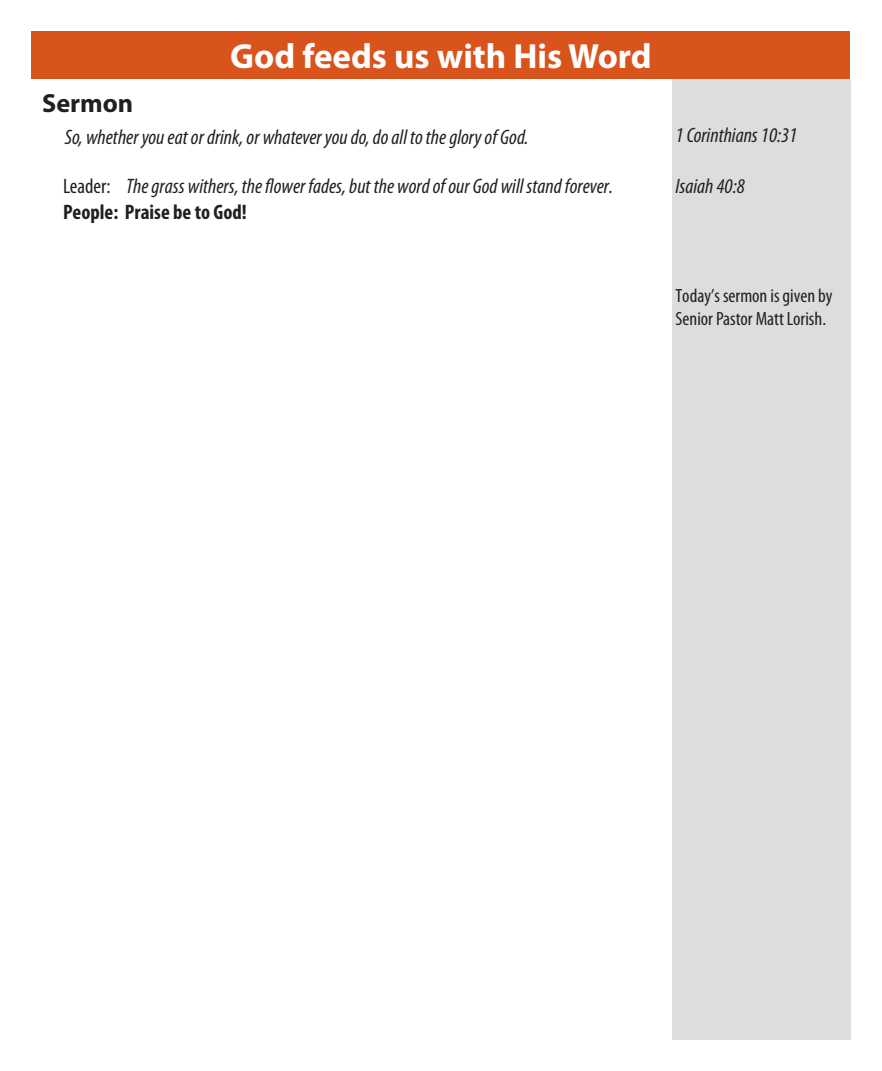
<style>
.page{position:relative;width:882px;height:1071px;background:#fff}
.page>*{position:absolute;margin:0;border:0;box-sizing:border-box;transform-origin:0 0}
.t1{font:700 35px "Myriad Pro";color:#fff}
.t2{font:700 26.25px "Myriad Pro";color:#231f20}
.t3{font:italic condensed 21px "Myriad Pro";color:#231f20}
.t4{font:700 condensed 21px "Myriad Pro";color:#231f20}
.t5{font:condensed 19.25px/23.1px "Myriad Pro";color:#231f20}
.s1{font-style:normal}
</style>
<div class="page">
<div style="left:672px;top:79px;width:178px;height:961px;background:#dcdddf"></div>
<div style="left:32px;top:32px;width:818px;height:47px;background:#d9531c"></div>
<p class="t2" style="left:42px;top:86px;width:93px">Sermon</p>
<p class="t1" style="left:230px;top:34px;width:423px">God feeds us with His Word</p>
<p class="t3" style="left:65px;top:124px;width:465px">So, whether you eat or drink, or whatever you do, do all to the glory of God.</p>
<p class="t3" style="left:676px;top:122px;width:123px">1 Corinthians 10:31</p>
<p class="t3" style="left:63px;top:174px;width:552px"><span class="s1">Leader:</span> The grass withers, the flower fades, but the word of our God will stand forever.</p>
<p class="t4" style="left:63px;top:199px;width:185px">People: Praise be to God!</p>
<p class="t3" style="left:676px;top:174px;width:71px">Isaiah 40:8</p>
<p class="t5" style="left:676px;top:284px;width:159px">Today’s sermon is given by<br>Senior Pastor Matt Lorish.</p>
</div>
